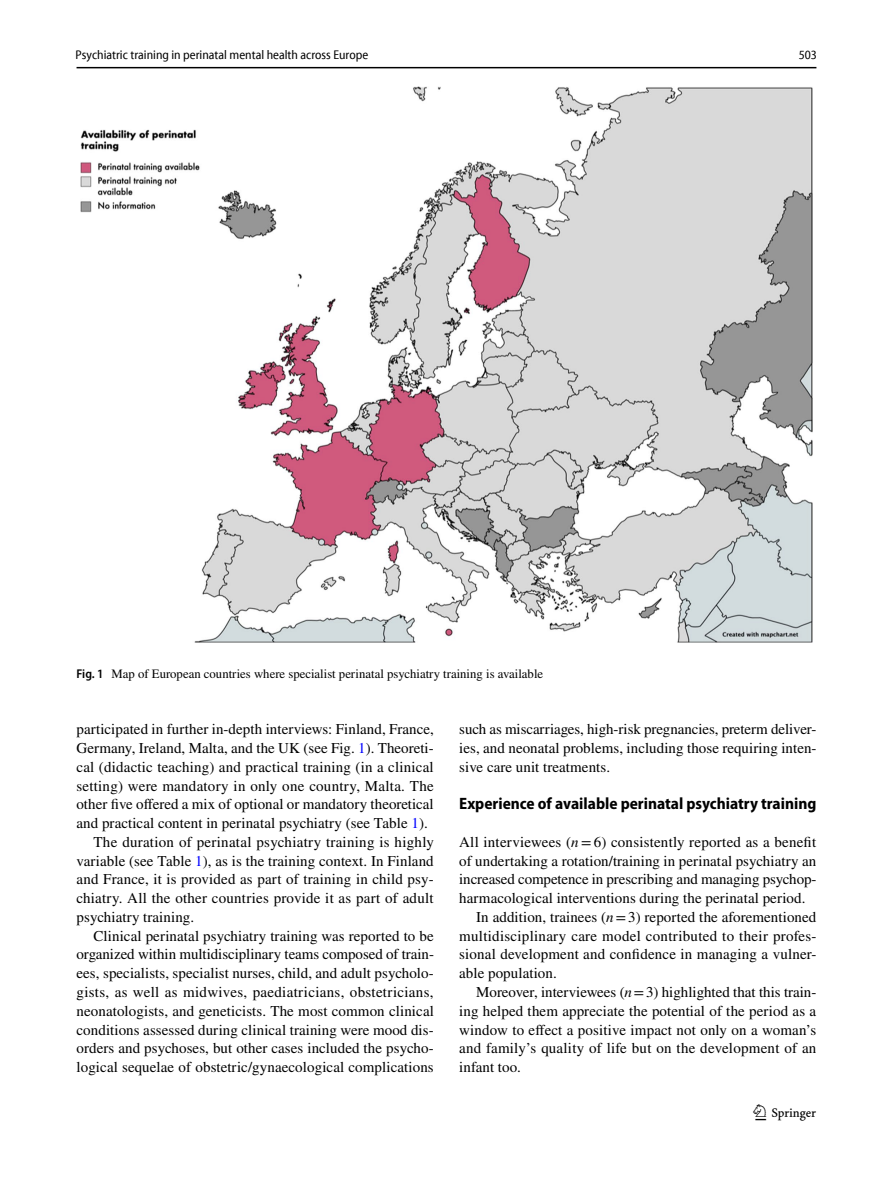
<style>
.page{position:relative;width:893px;height:1187px;background:#fff}
.page>*{position:absolute;margin:0;border:0;box-sizing:border-box;transform-origin:0 0}
.t1{font:22.5px "Springnew Regular 3";color:#000}
.t2{font:700 semi-condensed 16.5px "Myriad Pro";color:#000}
.t3{font:15px/18.8px "STIX";letter-spacing:.005em;color:#000;text-align:justify}
.t4{font:12.75px "STIX";color:#000}
.t5{font:semi-condensed 12.75px "Myriad Pro Unic";color:#000}
.s1{font-family:"Myriad Pro";font-weight:600;font-stretch:semi-condensed}
.s2{color:#00f}
.s3{font-style:italic}
</style>
<div class="page">
<hr style="left:77px;top:67px;width:739px;height:1px;background:#000">
<img style="left:81px;top:87px;width:731px;height:555px">
<p class="t5" style="left:76px;top:50px;width:294px">Psychiatric training in perinatal mental health across Europe</p>
<p class="t5" style="left:799px;top:50px;width:20px">503</p>
<p class="t4" style="left:77px;top:665px;width:468px"><span class="s1">Fig. 1</span> Map of European countries where specialist perinatal psychiatry training is available</p>
<p class="t3" style="left:77px;top:721px;width:359px">participated in further in-depth interviews: Finland, France,</p>
<p class="t3" style="left:77px;top:739px;width:359px">Germany, Ireland, Malta, and the UK (see Fig. <span class="s2">1</span>). Theoreti-</p>
<p class="t3" style="left:77px;top:758px;width:359px">cal (didactic teaching) and practical training (in a clinical</p>
<p class="t3" style="left:77px;top:777px;width:359px">setting) were mandatory in only one country, Malta. The</p>
<p class="t3" style="left:77px;top:796px;width:359px">other five offered a mix of optional or mandatory theoretical</p>
<p class="t3" style="left:77px;top:814px;width:353px">and practical content in perinatal psychiatry (see Table <span class="s2">1</span>).</p>
<p class="t3" style="left:94px;top:833px;width:342px">The duration of perinatal psychiatry training is highly</p>
<p class="t3" style="left:77px;top:852px;width:359px">variable (see Table <span class="s2">1</span>), as is the training context. In Finland</p>
<p class="t3" style="left:77px;top:871px;width:359px">and France, it is provided as part of training in child psy-</p>
<p class="t3" style="left:77px;top:889px;width:359px">chiatry. All the other countries provide it as part of adult</p>
<p class="t3" style="left:77px;top:908px;width:119px">psychiatry training.</p>
<p class="t3" style="left:94px;top:927px;width:342px">Clinical perinatal psychiatry training was reported to be</p>
<p class="t3" style="left:77px;top:946px;width:359px">organized within multidisciplinary teams composed of train-</p>
<p class="t3" style="left:77px;top:964px;width:359px">ees, specialists, specialist nurses, child, and adult psycholo-</p>
<p class="t3" style="left:77px;top:983px;width:359px">gists, as well as midwives, paediatricians, obstetricians,</p>
<p class="t3" style="left:77px;top:1002px;width:359px">neonatologists, and geneticists. The most common clinical</p>
<p class="t3" style="left:77px;top:1021px;width:359px">conditions assessed during clinical training were mood dis-</p>
<p class="t3" style="left:77px;top:1039px;width:359px">orders and psychoses, but other cases included the psycho-</p>
<p class="t3" style="left:77px;top:1058px;width:359px">logical sequelae of obstetric/gynaecological complications</p>
<p class="t3" style="left:459px;top:721px;width:359px">such as miscarriages, high-risk pregnancies, preterm deliver&shy;ies, and neonatal problems, including those requiring inten&shy;sive care unit treatments.</p>
<p class="t2" style="left:459px;top:794px;width:359px">Experience of available perinatal psychiatry training</p>
<p class="t3" style="left:459px;top:833px;width:359px">All interviewees (<span class="s3">n</span>=6) consistently reported as a benefit</p>
<p class="t3" style="left:459px;top:852px;width:359px">of undertaking a rotation/training in perinatal psychiatry an</p>
<p class="t3" style="left:459px;top:871px;width:359px">increased competence in prescribing and managing psychop-</p>
<p class="t3" style="left:459px;top:889px;width:348px">harmacological interventions during the perinatal period.</p>
<p class="t3" style="left:476px;top:908px;width:342px">In addition, trainees (<span class="s3">n</span>=3) reported the aforementioned</p>
<p class="t3" style="left:459px;top:927px;width:359px">multidisciplinary care model contributed to their profes-</p>
<p class="t3" style="left:459px;top:946px;width:359px">sional development and confidence in managing a vulner-</p>
<p class="t3" style="left:459px;top:964px;width:99px">able population.</p>
<p class="t3" style="left:476px;top:983px;width:342px">Moreover, interviewees (<span class="s3">n</span>=3) highlighted that this train-</p>
<p class="t3" style="left:459px;top:1002px;width:358px">ing helped them appreciate the potential of the period as a</p>
<p class="t3" style="left:459px;top:1021px;width:359px">window to effect a positive impact not only on a woman’s</p>
<p class="t3" style="left:459px;top:1039px;width:359px">and family’s quality of life but on the development of an</p>
<p class="t3" style="left:459px;top:1058px;width:63px">infant too.</p>
<h1 class="t1" style="left:755px;top:1104px;width:62px">1 3</h1>
</div>
